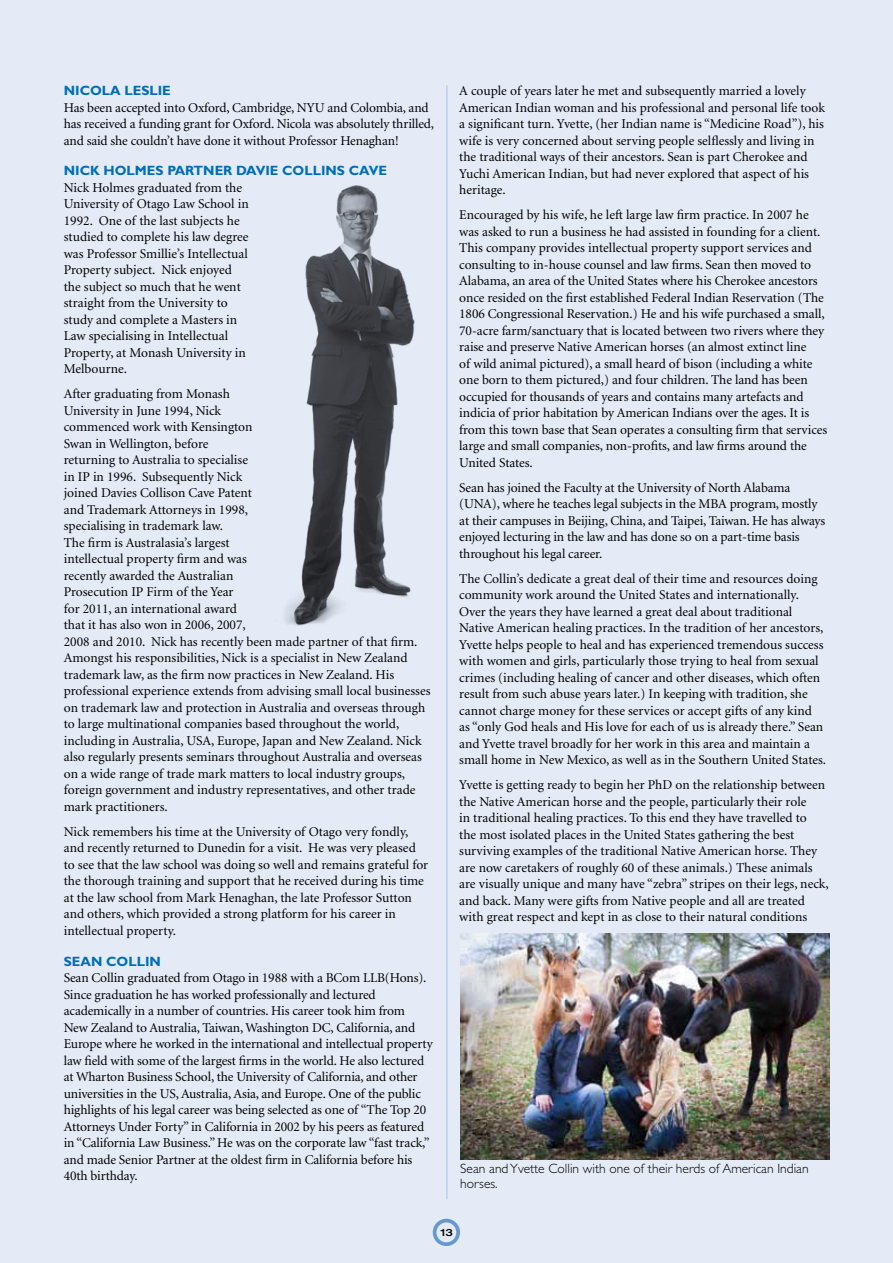
<style>
.page{position:relative;width:893px;height:1263px;background:#e4eaf6}
.page>*{position:absolute;margin:0;border:0;box-sizing:border-box;transform-origin:0 0}
.t1{font:13.5px/16.5px "Minion Maori";color:#000}
.t2{font:300 13.5px/15px "Gill Sans";color:#000}
.t3{font:700 13.5px "Gill Sans";color:#006eb7}
.t4{font:500 expanded 10.05px "Helvetica Neue";color:#000}
</style>
<div class="page">
<div style="left:433px;top:1219px;width:27px;height:27px;border:4px solid #6699d1;border-radius:50%"></div>
<img style="left:285px;top:185px;width:130px;height:440px">
<img style="left:460px;top:933px;width:369px;height:227px">
<hr style="left:446px;top:86px;width:2px;height:1112px;background:#bdceeb">
<p class="t3" style="left:64px;top:83px;width:38px">NICOLA</p>
<p class="t3" style="left:124px;top:83px;width:17px">LESLIE</p>
<p class="t1" style="left:64px;top:100px;width:372px">Has been accepted into Oxford, Cambridge, NYU and Colombia, and has received a funding grant for Oxford. Nicola was absolutely thrilled, and said she couldn’t have done it without Professor Henaghan!</p>
<p class="t3" style="left:64px;top:163px;width:62px">NICK HOLMES</p>
<p class="t3" style="left:167px;top:163px;width:37px">PA RTNE</p>
<p class="t3" style="left:223px;top:163px;width:69px">R DAVIE COLLINS</p>
<p class="t3" style="left:349px;top:163px;width:38px">CAVE</p>
<p class="t1" style="left:64px;top:180px;width:186px">Nick Holmes graduated from the<br>University of Otago Law School in<br>1992. One of the last subjects he studied to complete his law degree was Professor Smillie’s Intellectual<br>Property subject. Nick enjoyed the subject so much that he went straight from the University to study and complete a Masters in<br>Law specialising in Intellectual<br>Property, at Monash University in<br>Melbourne.</p>
<p class="t1" style="left:64px;top:386px;width:368px">After graduating from Monash<br>University in June 1994, Nick<br>commenced work with Kensington<br>Swan in Wellington, before<br>returning to Australia to specialise<br>in IP in 1996. Subsequently Nick<br>joined Davies Collison Cave Patent<br>and Trademark Attorneys in 1998,<br>specialising in trademark law.<br>The firm is Australasia’s largest<br>intellectual property firm and was<br>recently awarded the Australian<br>Prosecution IP Firm of the Year<br>for 2011, an international award<br>that it has also won in 2006, 2007,<br>2008 and 2010. Nick has recently been made partner of that firm.<br>Amongst his responsibilities, Nick is a specialist in New Zealand trademark law, as the firm now practices in New Zealand. His professional experience extends from advising small local businesses on trademark law and protection in Australia and overseas through to large multinational companies based throughout the world, including in Australia, USA, Europe, Japan and New Zealand. Nick also regularly presents seminars throughout Australia and overseas on a wide range of trade mark matters to local industry groups, foreign government and industry representatives, and other trade mark practitioners.</p>
<p class="t1" style="left:64px;top:824px;width:366px">Nick remembers his time at the University of Otago very fondly, and recently returned to Dunedin for a visit. He was very pleased to see that the law school was doing so well and remains grateful for the thorough training and support that he received during his time at the law school from Mark Henaghan, the late Professor Sutton and others, which provided a strong platform for his career in intellectual property.</p>
<p class="t3" style="left:64px;top:953px;width:19px">SEAN</p>
<p class="t3" style="left:106px;top:953px;width:10px">COLLIN</p>
<p class="t1" style="left:64px;top:970px;width:370px">Sean Collin graduated from Otago in 1988 with a BCom LLB(Hons).<br>Since graduation he has worked professionally and lectured academically in a number of countries. His career took him from<br>New Zealand to Australia, Taiwan, Washington DC, California, and Europe where he worked in the international and intellectual property law field with some of the largest firms in the world. He also lectured at Wharton Business School, the University of California, and other universities in the US, Australia, Asia, and Europe. One of the public highlights of his legal career was being selected as one of “The Top 20<br>Attorneys Under Forty” in California in 2002 by his peers as featured in “California Law Business.” He was on the corporate law “fast track,” and made Senior Partner at the oldest firm in California before his 40th birthday.</p>
<p class="t1" style="left:459px;top:83px;width:367px">A couple of years later he met and subsequently married a lovely American Indian woman and his professional and personal life took a significant turn. Yvette, (her Indian name is “Medicine Road”), his wife is very concerned about serving people selflessly and living in the traditional ways of their ancestors. Sean is part Cherokee and Yuchi American Indian, but had never explored that aspect of his heritage.</p>
<p class="t1" style="left:459px;top:207px;width:369px">Encouraged by his wife, he left large law firm practice. In 2007 he was asked to run a business he had assisted in founding for a client.<br>This company provides intellectual property support services and consulting to in-house counsel and law firms. Sean then moved to Alabama, an area of the United States where his Cherokee ancestors once resided on the first established Federal Indian Reservation (The 1806 Congressional Reservation.) He and his wife purchased a small, 70-acre farm/sanctuary that is located between two rivers where they raise and preserve Native American horses (an almost extinct line<br>of wild animal pictured), a small heard of bison (including a white one born to them pictured,) and four children. The land has been occupied for thousands of years and contains many artefacts and indicia of prior habitation by American Indians over the ages. It is from this town base that Sean operates a consulting firm that services large and small companies, non-profits, and law firms around the United States.</p>
<p class="t1" style="left:459px;top:479px;width:367px">Sean has joined the Faculty at the University of North Alabama (UNA), where he teaches legal subjects in the MBA program, mostly at their campuses in Beijing, China, and Taipei, Taiwan. He has always enjoyed lecturing in the law and has done so on a part-time basis throughout his legal career.</p>
<p class="t1" style="left:459px;top:570px;width:368px">The Collin’s dedicate a great deal of their time and resources doing community work around the United States and internationally.<br>Over the years they have learned a great deal about traditional Native American healing practices. In the tradition of her ancestors, Yvette helps people to heal and has experienced tremendous success with women and girls, particularly those trying to heal from sexual crimes (including healing of cancer and other diseases, which often result from such abuse years later.) In keeping with tradition, she cannot charge money for these services or accept gifts of any kind<br>as “only God heals and His love for each of us is already there.” Sean and Yvette travel broadly for her work in this area and maintain a small home in New Mexico, as well as in the Southern United States.</p>
<p class="t1" style="left:459px;top:777px;width:371px">Yvette is getting ready to begin her PhD on the relationship between the Native American horse and the people, particularly their role<br>in traditional healing practices. To this end they have travelled to<br>the most isolated places in the United States gathering the best surviving examples of the traditional Native American horse. They are now caretakers of roughly 60 of these animals.) These animals are visually unique and many have “zebra” stripes on their legs, neck, and back. Many were gifts from Native people and all are treated with great respect and kept in as close to their natural conditions</p>
<p class="t2" style="left:460px;top:1161px;width:350px">Sean and Yvette Collin with one of their herds of American Indian horses.</p>
<p class="t4" style="left:441px;top:1226px;width:14px">13</p>
</div>
